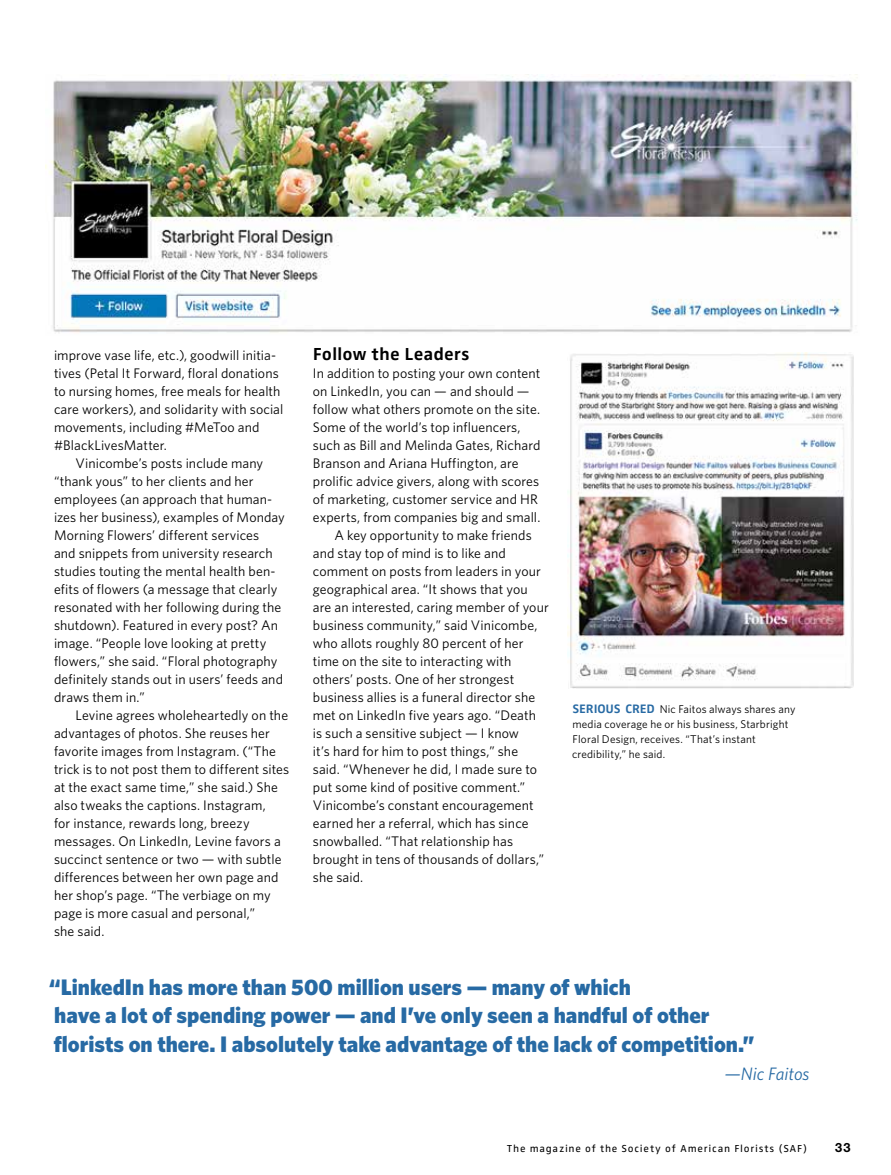
<style>
.page{position:relative;width:891px;height:1175px;background:#fff}
.page>*{position:absolute;margin:0;border:0;box-sizing:border-box;transform-origin:0 0}
.t1{font:900 22.5px/28.5px "Whitney";color:#276aa4}
.t2{font:700 18px "Zwo Corr Pro";letter-spacing:-.005em;color:#000}
.t3{font:italic 18px "Whitney";color:#276aa4}
.t4{font:13.8px/18px "Whitney";letter-spacing:.005em;color:#000}
.t5{font:700 12.75px "Helvetica Neue LT Std";color:#000}
.t6{font:11.25px/15px "Whitney";letter-spacing:.015em;color:#000}
.t7{font:10.5px "Zwo Corr Pro";letter-spacing:.07em;color:#000}
.s1{font-family:"Zwo Corr Pro";font-weight:700;font-size:12.75px;color:#276aa4}
</style>
<div class="page">
<img style="left:568px;top:352px;width:285px;height:336px">
<img style="left:46px;top:74px;width:812px;height:259px">
<p class="t4" style="left:54px;top:346px;width:231px">improve vase life, etc.), goodwill initia&shy;tives (Petal It Forward, floral donations to nursing homes, free meals for health care workers), and solidarity with social movements, including #MeToo and #BlackLivesMatter.</p>
<p class="t4" style="left:54px;top:454px;width:232px;text-indent:22px">Vinicombe’s posts include many “thank yous” to her clients and her employees (an approach that human&shy;izes her business), examples of Monday Morning Flowers’ different services<br>and snippets from university research studies touting the mental health ben&shy;efits of flowers (a message that clearly resonated with her following during the shutdown). Featured in every post? An image. “People love looking at pretty flowers,” she said. “Floral photography definitely stands out in users’ feeds and draws them in.”</p>
<p class="t4" style="left:54px;top:706px;width:237px;text-indent:22px">Levine agrees wholeheartedly on the advantages of photos. She reuses her favorite images from Instagram. (“The trick is to not post them to different sites at the exact same time,” she said.) She also tweaks the captions. Instagram,<br>for instance, rewards long, breezy messages. On LinkedIn, Levine favors a succinct sentence or two — with subtle differences between her own page and her shop’s page. “The verbiage on my page is more casual and personal,”<br>she said.</p>
<h2 class="t2" style="left:313px;top:340px;width:158px">Follow the Leaders</h2>
<p class="t4" style="left:313px;top:364px;width:229px">In addition to posting your own content</p>
<p class="t4" style="left:313px;top:382px;width:218px">on LinkedIn, you can — and should —</p>
<p class="t4" style="left:313px;top:400px;width:229px">follow what others promote on the site.</p>
<p class="t4" style="left:313px;top:418px;width:209px">Some of the world’s top influencers,</p>
<p class="t4" style="left:313px;top:436px;width:229px">such as Bill and Melinda Gates, Richard</p>
<p class="t4" style="left:313px;top:454px;width:207px">Branson and Ariana Huffington, are</p>
<p class="t4" style="left:313px;top:472px;width:228px">prolific advice givers, along with scores</p>
<p class="t4" style="left:313px;top:490px;width:227px">of marketing, customer service and HR</p>
<p class="t4" style="left:313px;top:508px;width:229px">experts, from companies big and small.</p>
<p class="t4" style="left:335px;top:526px;width:199px">A key opportunity to make friends</p>
<p class="t4" style="left:313px;top:544px;width:194px">and stay top of mind is to like and</p>
<p class="t4" style="left:313px;top:562px;width:230px">comment on posts from leaders in your</p>
<p class="t4" style="left:313px;top:580px;width:216px">geographical area. “It shows that you</p>
<p class="t4" style="left:313px;top:598px;width:237px">are an interested, caring member of your</p>
<p class="t4" style="left:313px;top:616px;width:226px">business community,” said Vinicombe,</p>
<p class="t4" style="left:313px;top:634px;width:212px">who allots roughly 80 percent of her</p>
<p class="t4" style="left:313px;top:652px;width:200px">time on the site to interacting with</p>
<p class="t4" style="left:313px;top:670px;width:203px">others’ posts. One of her strongest</p>
<p class="t4" style="left:313px;top:688px;width:224px">business allies is a funeral director she</p>
<p class="t4" style="left:313px;top:706px;width:225px">met on LinkedIn five years ago. “Death</p>
<p class="t4" style="left:313px;top:724px;width:208px">is such a sensitive subject — I know</p>
<p class="t4" style="left:313px;top:742px;width:207px">it’s hard for him to post things,” she</p>
<p class="t4" style="left:313px;top:760px;width:226px">said. “Whenever he did, I made sure to</p>
<p class="t4" style="left:313px;top:778px;width:214px">put some kind of positive comment.”</p>
<p class="t4" style="left:313px;top:796px;width:222px">Vinicombe’s constant encouragement</p>
<p class="t4" style="left:313px;top:814px;width:217px">earned her a referral, which has since</p>
<p class="t4" style="left:313px;top:832px;width:202px">snowballed. “That relationship has</p>
<p class="t4" style="left:313px;top:850px;width:233px">brought in tens of thousands of dollars,”</p>
<p class="t4" style="left:313px;top:868px;width:52px">she said.</p>
<p class="t6" style="left:572px;top:701px;width:225px"><span class="s1">SERIOUS CRED</span> Nic Faitos always shares any media coverage he or his business, Starbright Floral Design, receives. “That’s instant credibility,” he said.</p>
<h1 class="t1" style="left:49px;top:972px;width:707px">“LinkedIn has more than 500 million users — many of which<br>have a lot of spending power — and I’ve only seen a handful of other florists on there. I absolutely take advantage of the lack of competition.”</h1>
<h2 class="t3" style="left:725px;top:1062px;width:86px">—Nic Faitos</h2>
<p class="t7" style="left:507px;top:1141px;width:302px">The magazine of the Society of American Florists (SAF)</p>
<p class="t5" style="left:835px;top:1140px;width:17px">33</p>
</div>
